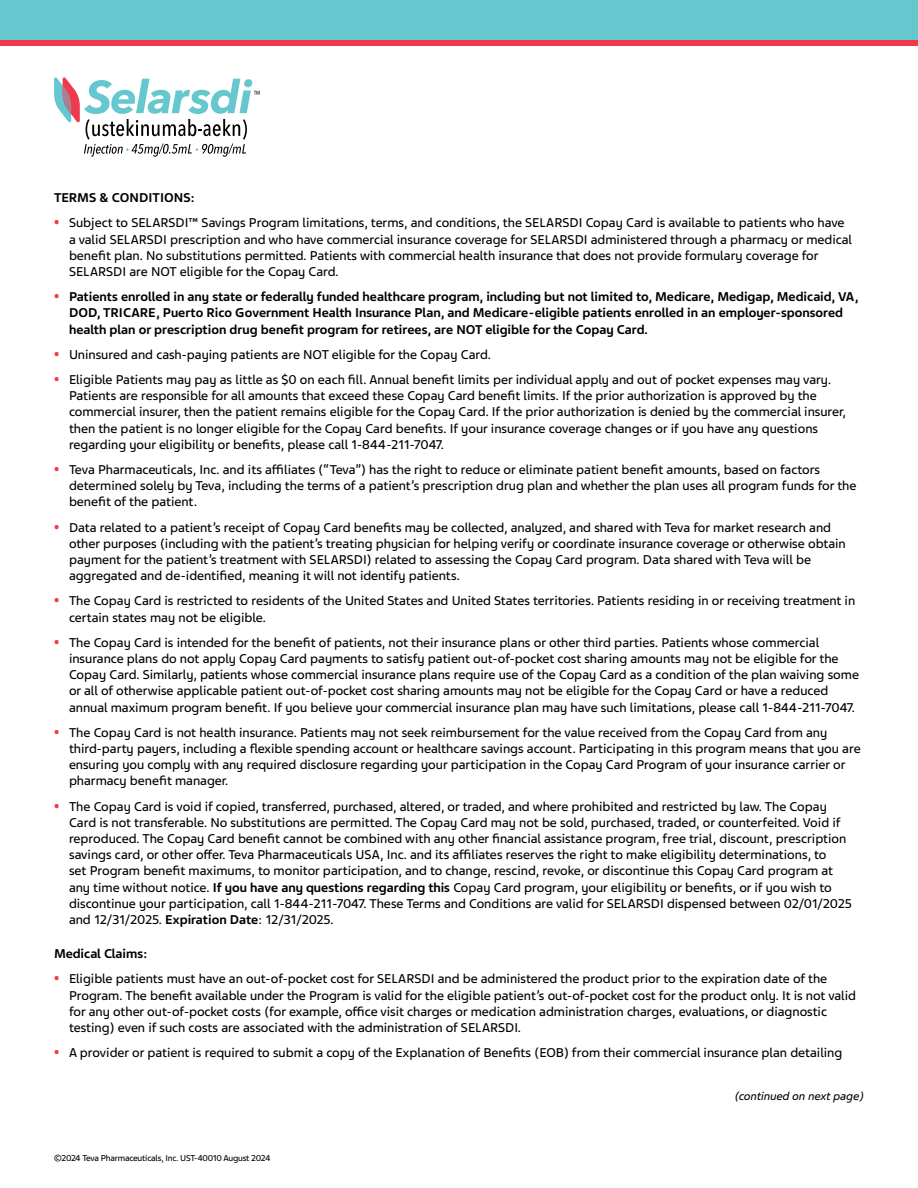
<style>
.page{position:relative;width:918px;height:1188px;background:#fff}
.page>*{position:absolute;margin:0;border:0;box-sizing:border-box;transform-origin:0 0}
.t1{font:13.5px/16.2px "Teva Sans";color:#000100}
.t2{font:700 13.5px/16.2px "Teva Sans";color:#000100}
.t3{font:italic 12px "Teva Sans";color:#000100}
.t4{font:9px "Teva Sans";letter-spacing:-.025em;color:#000100}
.s1{font-family:"Noto Sans";font-weight:700;font-stretch:condensed;color:#ee3a4c}
.s2{font-family:"Noto Sans";font-stretch:condensed;color:#ee3a4c}
.s3{font-weight:700}
</style>
<div class="page">
<svg style="left:54px;top:77px;width:206px;height:80px"></svg>
<div style="left:0;top:0;width:918px;height:40px;background:#66c8ce"></div>
<div style="left:0;top:40px;width:918px;height:6px;background:#ee3a4c"></div>
<p class="t2" style="left:54px;top:190px;width:143px">TERMS &amp; CONDITIONS:</p>
<p class="t1" style="left:69px;top:215px;width:785px;text-indent:-15px"><span class="s1">•</span> Subject to SELARSDI™ Savings Program limitations, terms, and conditions, the SELARSDI Copay Card is available to patients who have a valid SELARSDI prescription and who have commercial insurance coverage for SELARSDI administered through a pharmacy or medical benefit plan. No substitutions permitted. Patients with commercial health insurance that does not provide formulary coverage for SELARSDI are NOT eligible for the Copay Card.</p>
<p class="t2" style="left:69px;top:289px;width:791px;text-indent:-15px"><span class="s2">•</span> Patients enrolled in any state or federally funded healthcare program, including but not limited to, Medicare, Medigap, Medicaid, VA,<br>DOD, TRICARE, Puerto Rico Government Health Insurance Plan, and Medicare-eligible patients enrolled in an employer-sponsored health plan or prescription drug benefit program for retirees, are NOT eligible for the Copay Card.</p>
<p class="t1" style="left:54px;top:346px;width:438px"><span class="s1">•</span> Uninsured and cash-paying patients are NOT eligible for the Copay Card.</p>
<p class="t1" style="left:69px;top:372px;width:778px;text-indent:-15px"><span class="s1">•</span> Eligible Patients may pay as little as $0 on each fill. Annual benefit limits per individual apply and out of pocket expenses may vary.<br>Patients are responsible for all amounts that exceed these Copay Card benefit limits. If the prior authorization is approved by the commercial insurer, then the patient remains eligible for the Copay Card. If the prior authorization is denied by the commercial insurer, then the patient is no longer eligible for the Copay Card benefits. If your insurance coverage changes or if you have any questions regarding your eligibility or benefits, please call 1-844-211-7047.</p>
<p class="t1" style="left:69px;top:462px;width:789px;text-indent:-15px"><span class="s1">•</span> Teva Pharmaceuticals, Inc. and its affiliates (“Teva”) has the right to reduce or eliminate patient benefit amounts, based on factors determined solely by Teva, including the terms of a patient’s prescription drug plan and whether the plan uses all program funds for the benefit of the patient.</p>
<p class="t1" style="left:69px;top:519px;width:778px;text-indent:-15px"><span class="s1">•</span> Data related to a patient’s receipt of Copay Card benefits may be collected, analyzed, and shared with Teva for market research and other purposes (including with the patient’s treating physician for helping verify or coordinate insurance coverage or otherwise obtain payment for the patient’s treatment with SELARSDI) related to assessing the Copay Card program. Data shared with Teva will be aggregated and de-identified, meaning it will not identify patients.</p>
<p class="t1" style="left:69px;top:593px;width:788px;text-indent:-15px"><span class="s1">•</span> The Copay Card is restricted to residents of the United States and United States territories. Patients residing in or receiving treatment in certain states may not be eligible.</p>
<p class="t1" style="left:69px;top:634px;width:791px;text-indent:-15px"><span class="s1">•</span> The Copay Card is intended for the benefit of patients, not their insurance plans or other third parties. Patients whose commercial insurance plans do not apply Copay Card payments to satisfy patient out-of-pocket cost sharing amounts may not be eligible for the Copay Card. Similarly, patients whose commercial insurance plans require use of the Copay Card as a condition of the plan waiving some or all of otherwise applicable patient out-of-pocket cost sharing amounts may not be eligible for the Copay Card or have a reduced annual maximum program benefit. If you believe your commercial insurance plan may have such limitations, please call 1-844-211-7047.</p>
<p class="t1" style="left:69px;top:724px;width:793px;text-indent:-15px"><span class="s1">•</span> The Copay Card is not health insurance. Patients may not seek reimbursement for the value received from the Copay Card from any third-party payers, including a flexible spending account or healthcare savings account. Participating in this program means that you are ensuring you comply with any required disclosure regarding your participation in the Copay Card Program of your insurance carrier or pharmacy benefit manager.</p>
<p class="t1" style="left:69px;top:798px;width:784px;text-indent:-15px"><span class="s1">•</span> The Copay Card is void if copied, transferred, purchased, altered, or traded, and where prohibited and restricted by law. The Copay Card is not transferable. No substitutions are permitted. The Copay Card may not be sold, purchased, traded, or counterfeited. Void if reproduced. The Copay Card benefit cannot be combined with any other financial assistance program, free trial, discount, prescription savings card, or other offer. Teva Pharmaceuticals USA, Inc. and its affiliates reserves the right to make eligibility determinations, to<br>set Program benefit maximums, to monitor participation, and to change, rescind, revoke, or discontinue this Copay Card program at any time without notice. <span class="s3">If you have any questions regarding this</span> Copay Card program, your eligibility or benefits, or if you wish to discontinue your participation, call 1-844-211-7047. These Terms and Conditions are valid for SELARSDI dispensed between 02/01/2025 and 12/31/2025. <span class="s3">Expiration Date</span>: 12/31/2025.</p>
<p class="t2" style="left:54px;top:946px;width:95px">Medical Claims:</p>
<p class="t1" style="left:69px;top:971px;width:789px;text-indent:-15px"><span class="s1">•</span> Eligible patients must have an out-of-pocket cost for SELARSDI and be administered the product prior to the expiration date of the Program. The benefit available under the Program is valid for the eligible patient’s out-of-pocket cost for the product only. It is not valid for any other out-of-pocket costs (for example, office visit charges or medication administration charges, evaluations, or diagnostic testing) even if such costs are associated with the administration of SELARSDI.</p>
<p class="t1" style="left:54px;top:1045px;width:790px"><span class="s1">•</span> A provider or patient is required to submit a copy of the Explanation of Benefits (EOB) from their commercial insurance plan detailing</p>
<p class="t3" style="left:735px;top:1088px;width:130px">(continued on next page)</p>
<p class="t4" style="left:54px;top:1153px;width:218px">©2024 Teva Pharmaceuticals, Inc. UST-40010 August 2024</p>
</div>
